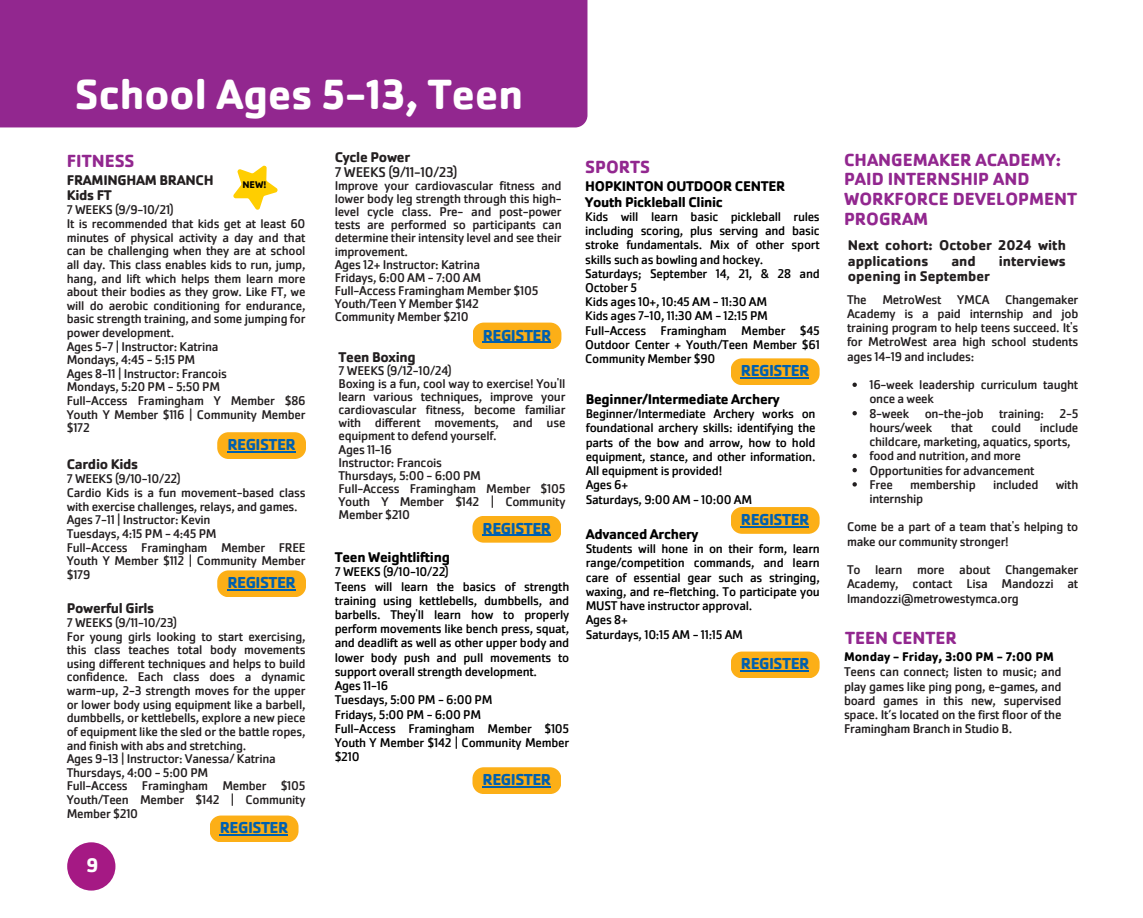
<style>
.page{position:relative;width:1143px;height:918px;background:#fff}
.page>*{position:absolute;margin:0;border:0;box-sizing:border-box;transform-origin:0 0}
.t1{font:700 43.8px "Cachet Pro";color:#fff}
.t2{font:700 20.4px "Cachet Pro";color:#fff}
.t3{font:700 18.9px "Cachet Pro";letter-spacing:.02em;color:#fff}
.t4{font:700 18.3px/19.6px "Cachet Pro";color:#92278f}
.t5{font:700 16.5px "Cachet Pro";letter-spacing:-.03em;color:#0060af}
.t6{font:14.7px/14.2px "Cachet Pro";letter-spacing:-.02em;color:#231f20}
.t7{font:700 14.7px "Cachet Pro";letter-spacing:-.02em;color:#231f20}
.t8{font:700 14.55px/15.3px "Cachet Pro";letter-spacing:-.02em;color:#000}
.t9{font:700 14.55px/15.3px "Cachet Pro";color:#231f20}
.t10{font:700 14.55px/15.1px "Cachet Pro";letter-spacing:-.02em;color:#231f20}
.t11{font:13.2px/13.6px "Cachet Pro";letter-spacing:-.02em;color:#231f20}
.t12{font:13.2px/14.2px "Cachet Pro";letter-spacing:-.02em;color:#000}
.t13{font:700 13.05px "Cachet Pro";color:#000}
.t14{font:700 10.05px "Cachet Pro";color:#000}
.s1{font-weight:700}
</style>
<div class="page">
<div style="left:0;top:0;width:588px;height:128px;background:#92278f"></div>
<svg style="left:852px;top:383px;width:5px;height:4px"></svg>
<svg style="left:852px;top:411px;width:5px;height:4px"></svg>
<svg style="left:852px;top:454px;width:5px;height:4px"></svg>
<svg style="left:852px;top:468px;width:5px;height:4px"></svg>
<svg style="left:852px;top:482px;width:5px;height:5px"></svg>
<div style="left:67px;top:842px;width:48px;height:49px;background:#a51984;border-radius:50%"></div>
<svg style="left:233px;top:165px;width:45px;height:45px"></svg>
<svg style="left:217px;top:570px;width:89px;height:27px;background:#fbb426"></svg>
<hr style="left:227px;top:589px;width:68px;height:2px;background:#0060af">
<svg style="left:217px;top:432px;width:89px;height:27px;background:#f4b128"></svg>
<hr style="left:227px;top:451px;width:68px;height:1px;background:#0060af">
<svg style="left:473px;top:323px;width:88px;height:26px;background:#f4af24"></svg>
<hr style="left:483px;top:342px;width:68px;height:1px;background:#0060af">
<svg style="left:472px;top:516px;width:89px;height:27px;background:#f4b129"></svg>
<hr style="left:483px;top:535px;width:32px;height:1px;background:#0060af">
<hr style="left:515px;top:535px;width:36px;height:1px;background:#0060af">
<svg style="left:472px;top:767px;width:89px;height:27px;background:#f4b129"></svg>
<hr style="left:483px;top:786px;width:68px;height:1px;background:#0060af">
<svg style="left:210px;top:816px;width:89px;height:26px;background:#f4b026"></svg>
<hr style="left:220px;top:835px;width:68px;height:1px;background:#0060af">
<svg style="left:731px;top:358px;width:89px;height:27px;background:#fbb426"></svg>
<hr style="left:741px;top:377px;width:68px;height:2px;background:#0060af">
<svg style="left:731px;top:507px;width:89px;height:27px;background:#f4b128"></svg>
<hr style="left:741px;top:526px;width:68px;height:1px;background:#0060af">
<svg style="left:731px;top:652px;width:89px;height:26px;background:#f4b026"></svg>
<hr style="left:741px;top:671px;width:68px;height:1px;background:#0060af">
<h3 class="t3" style="left:260px;top:71px;width:203px">YOUTH | FRAMINGHAM</h3>
<h2 class="t1" style="left:75px;top:67px;width:450px">School Ages 5-13, Teen</h2>
<h1 class="t4" style="left:67px;top:151px;width:69px">FITNESS</h1>
<h3 class="t10" style="left:67px;top:173px;width:148px">FRAMINGHAM BRANCH<br>Kids FT</h3>
<h3 class="t11" style="left:67px;top:203px;width:240px">7 WEEKS (9/9-10/21)<br>It is recommended that kids get at least 60 minutes of physical activity a day and that can be challenging when they are at school all day. This class enables kids to run, jump, hang, and lift which helps them learn more about their bodies as they grow. Like FT, we will do aerobic conditioning for endurance, basic strength training, and some jumping for power development.<br>Ages 5-7 | Instructor: Katrina<br>Mondays, 4:45 - 5:15 PM<br>Ages 8-11 | Instructor: Francois<br>Mondays, 5:20 PM - 5:50 PM<br>Full-Access Framingham Y Member $86<br>Youth Y Member $116 | Community Member $172</h3>
<p class="t10" style="left:67px;top:457px;width:73px">Cardio Kids</p>
<p class="t11" style="left:67px;top:472px;width:240px">7 WEEKS (9/10-10/22)<br>Cardio Kids is a fun movement-based class with exercise challenges, relays, and games.<br>Ages 7-11 | Instructor: Kevin<br>Tuesdays, 4:15 PM - 4:45 PM<br>Full-Access Framingham Member FREE<br>Youth Y Member $112 | Community Member $179</p>
<p class="t10" style="left:67px;top:600px;width:89px">Powerful Girls</p>
<p class="t11" style="left:67px;top:616px;width:240px">7 WEEKS (9/11-10/23)<br>For young girls looking to start exercising, this class teaches total body movements using different techniques and helps to build confidence. Each class does a dynamic warm-up, 2-3 strength moves for the upper or lower body using equipment like a barbell, dumbbells, or kettlebells, explore a new piece of equipment like the sled or the battle ropes, and finish with abs and stretching.<br>Ages 9-13 | Instructor: Vanessa/ Katrina Thursdays, 4:00 - 5:00 PM<br>Full-Access Framingham Member $105<br>Youth/Teen Member $142 | Community Member $210</p>
<h5 class="t6" style="left:335px;top:150px;width:124px"><span class="s1">Cycle Power<br></span>7 WEEKS (9/11-10/23)</h5>
<h5 class="t11" style="left:335px;top:179px;width:229px;line-height:13.2px">Improve your cardiovascular fitness and lower body leg strength through this high&shy;level cycle class. Pre- and post-power tests are performed so participants can determine their intensity level and see their improvement.<br>Ages 12+ Instructor: Katrina<br>Fridays, 6:00 AM - 7:00 AM<br>Full-Access Framingham Member $105<br>Youth/Teen Y Member $142<br>Community Member $210</h5>
<p class="t8" style="left:585px;top:179px;width:202px">HOPKINTON OUTDOOR CENTER<br>Youth Pickleball Clinic</p>
<p class="t4" style="left:585px;top:157px;width:66px">SPORTS</p>
<h5 class="t14" style="left:242px;top:179px;width:26px">NEW!</h5>
<p class="t12" style="left:585px;top:209px;width:236px">Kids will learn basic pickleball rules including scoring, plus serving and basic stroke fundamentals. Mix of other sport skills such as bowling and hockey.<br>Saturdays; September 14, 21, &amp; 28 and<br>October 5<br>Kids ages 10+, 10:45 AM - 11:30 AM<br>Kids ages 7-10, 11:30 AM - 12:15 PM<br>Full-Access Framingham Member $45<br>Outdoor Center + Youth/Teen Member $61<br>Community Member $90</p>
<h5 class="t5" style="left:483px;top:325px;width:70px">REGISTER</h5>
<h4 class="t7" style="left:339px;top:347px;width:79px">Teen Boxing</h4>
<h4 class="t11" style="left:339px;top:364px;width:229px;line-height:13.2px">7 WEEKS (9/12-10/24)<br>Boxing is a fun, cool way to exercise! You'll learn various techniques, improve your cardiovascular fitness, become familiar with different movements, and use equipment to defend yourself.<br>Ages 11-16<br>Instructor: Francois<br>Thursdays, 5:00 - 6:00 PM<br>Full-Access Framingham Member $105<br>Youth Y Member $142 | Community<br>Member $210</h4>
<h5 class="t5" style="left:741px;top:360px;width:70px">REGISTER</h5>
<p class="t8" style="left:586px;top:391px;width:196px">Beginner/Intermediate Archery</p>
<p class="t12" style="left:586px;top:407px;width:231px">Beginner/Intermediate Archery works on foundational archery skills: identifying the parts of the bow and arrow, how to hold equipment, stance, and other information.<br>All equipment is provided!<br>Ages 6+<br>Saturdays, 9:00 AM - 10:00 AM</p>
<h6 class="t5" style="left:227px;top:434px;width:70px">REGISTER</h6>
<h3 class="t5" style="left:741px;top:509px;width:70px">REGISTER</h3>
<h5 class="t5" style="left:483px;top:518px;width:70px">REGISTER</h5>
<p class="t8" style="left:586px;top:526px;width:114px">Advanced Archery</p>
<p class="t12" style="left:586px;top:542px;width:236px">Students will hone in on their form, learn range/competition commands, and learn care of essential gear such as stringing, waxing, and re-fletching. To participate you MUST have instructor approval.<br>Ages 8+<br>Saturdays, 10:15 AM - 11:15 AM</p>
<h5 class="t8" style="left:335px;top:549px;width:117px">Teen Weightlifting</h5>
<h5 class="t12" style="left:335px;top:565px;width:236px">7 WEEKS (9/10-10/22)<br>Teens will learn the basics of strength training using kettlebells, dumbbells, and barbells. They'll learn how to properly perform movements like bench press, squat, and deadlift as well as other upper body and lower body push and pull movements to support overall strength development.<br>Ages 11-16<br>Tuesdays, 5:00 PM - 6:00 PM<br>Fridays, 5:00 PM - 6:00 PM<br>Full-Access Framingham Member $105<br>Youth Y Member $142 | Community Member $210</h5>
<p class="t5" style="left:227px;top:572px;width:70px">REGISTER</p>
<h4 class="t5" style="left:741px;top:653px;width:70px">REGISTER</h4>
<h5 class="t5" style="left:483px;top:769px;width:70px">REGISTER</h5>
<h5 class="t2" style="left:87px;top:852px;width:14px">9</h5>
<h4 class="t5" style="left:220px;top:817px;width:70px">REGISTER</h4>
<h4 class="t4" style="left:844px;top:149px;width:235px">CHANGEMAKER ACADEMY:<br>PAID INTERNSHIP AND<br>WORKFORCE DEVELOPMENT<br>PROGRAM</h4>
<h4 class="t9" style="left:848px;top:238px;width:220px">Next cohort: October 2024 with applications</h4>
<h4 class="t9" style="left:951px;top:253px;width:26px">and</h4>
<h4 class="t9" style="left:999px;top:253px;width:69px">interviews</h4>
<h4 class="t9" style="left:848px;top:268px;width:144px">opening in September</h4>
<p class="t11" style="left:847px;top:292px;width:233px;line-height:14.2px;text-align:justify">The MetroWest YMCA Changemaker Academy is a paid internship and job training program to help teens succeed. It's for MetroWest area high school students ages 14-19 and includes:</p>
<h5 class="t11" style="left:869px;top:378px;width:211px;line-height:14.2px">16-week leadership curriculum taught once a week</h5>
<h4 class="t11" style="left:869px;top:406px;width:211px;line-height:14.2px">8-week on-the-job training: 2-5 hours/week</h4>
<h4 class="t11" style="left:869px;top:420px;width:210px;line-height:14.2px;text-indent:170px">include childcare, marketing, aquatics, sports,</h4>
<h5 class="t11" style="left:869px;top:449px;width:153px">food and nutrition, and more</h5>
<h4 class="t11" style="left:869px;top:463px;width:167px">Opportunities for advancement</h4>
<h5 class="t11" style="left:869px;top:477px;width:25px">Free</h5>
<h5 class="t11" style="left:910px;top:477px;width:67px">membership</h5>
<h5 class="t11" style="left:993px;top:477px;width:47px">included</h5>
<h5 class="t11" style="left:1056px;top:477px;width:24px">with</h5>
<h5 class="t11" style="left:869px;top:492px;width:55px">internship</h5>
<h3 class="t11" style="left:847px;top:520px;width:233px;line-height:14.2px">Come be a part of a team that's helping to make our community stronger!</h3>
<h3 class="t11" style="left:847px;top:563px;width:233px;line-height:14.2px;text-align:justify">To learn more about Changemaker Academy, contact Lisa Mandozzi at lmandozzi@metrowestymca.org</h3>
<h4 class="t11" style="left:951px;top:421px;width:23px">that</h4>
<h4 class="t11" style="left:992px;top:421px;width:31px">could</h4>
<h5 class="t4" style="left:845px;top:628px;width:113px">TEEN CENTER</h5>
<h5 class="t11" style="left:844px;top:665px;width:219px;line-height:14.2px;text-align:justify">Teens can connect; listen to music; and play games like ping pong, e-games, and board games in this new, supervised space. It’s located on the first floor of the Framingham Branch in Studio B.</h5>
<h4 class="t13" style="left:844px;top:648px;width:211px">Monday - Friday, 3:00 PM - 7:00 PM</h4>
</div>
